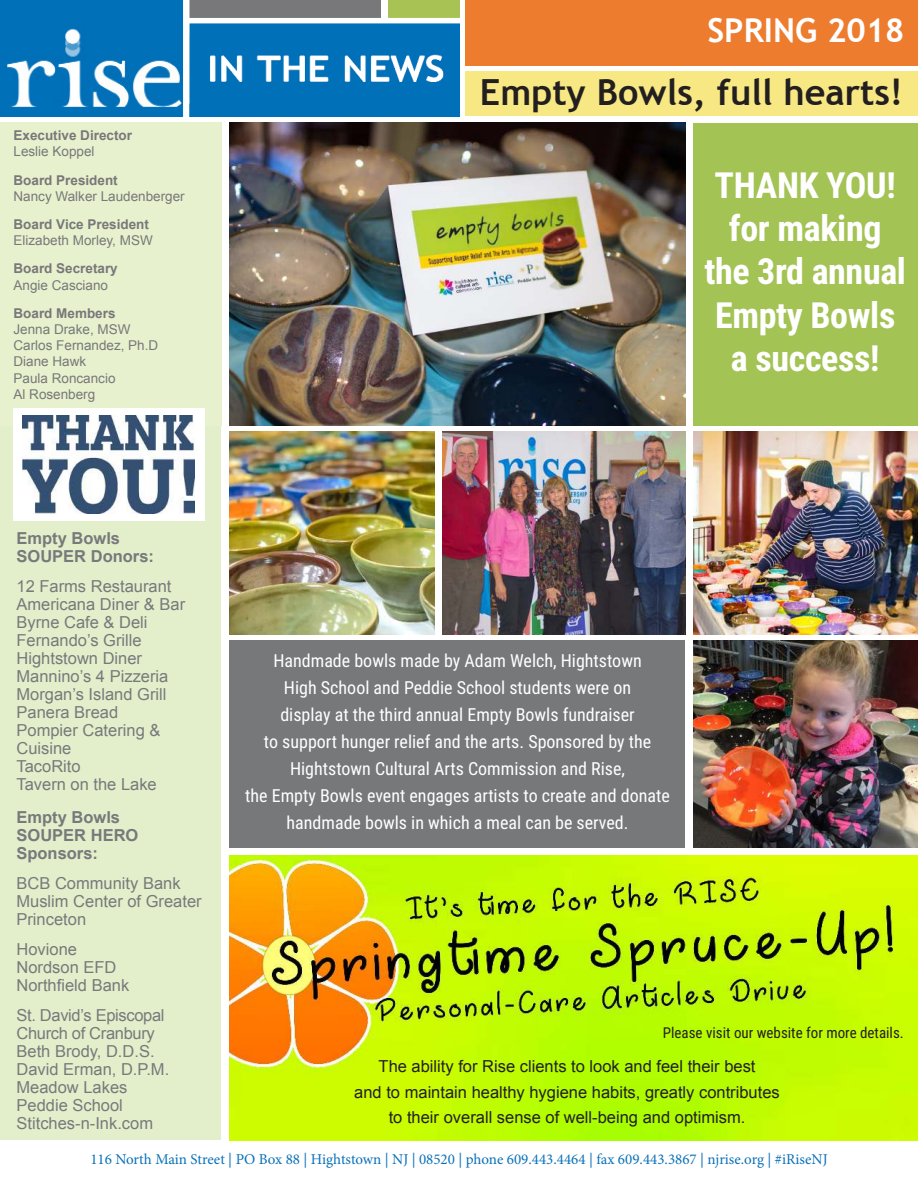
<style>
.page{position:relative;width:918px;height:1188px;background:#fff}
.page>*{position:absolute;margin:0;border:0;box-sizing:border-box;transform-origin:0 0}
.t1{font:700 36px/43.2px "Roboto Condensed";letter-spacing:-.01em;color:#fff;text-align:center}
.t2{font:700 36px "Trebuchet MS";color:#231f20}
.t3{font:700 33px "Trebuchet MS";color:#fff}
.t4{font:18px/27px "Roboto Condensed";color:#fff;text-align:center}
.t5{font:16.5px/18px "Arial";color:#78797b}
.t6{font:16.5px/25.5px "Arial";color:#231f20;text-align:center}
.t7{font:700 16.5px/18px "Arial";color:#78797b}
.t8{font:15px "Minion Pro";color:#0a71b9}
.t9{font:15px "Roboto Condensed";color:#231f20}
.t10{font:13.5px/16.2px "Arial";color:#78787a}
.t11{font:700 13.5px "Arial";color:#78787a}
</style>
<div class="page">
<div style="left:0;top:426px;width:221px;height:714px;background:#e3efcb"></div>
<div style="left:0;top:122px;width:221px;height:304px;background:#e8f1cd"></div>
<div style="left:465px;top:0;width:453px;height:65px;background:#ed7c2e"></div>
<img style="left:0;top:0;width:459px;height:116px">
<div style="left:381px;top:0;width:6px;height:23px;background:#fff"></div>
<img style="left:0;top:0;width:183px;height:108px">
<div style="left:694px;top:123px;width:224px;height:302px;background:#a3c354"></div>
<div style="left:465px;top:71px;width:453px;height:45px;background:#f7e883"></div>
<img style="left:230px;top:123px;width:456px;height:302px">
<img style="left:694px;top:432px;width:224px;height:202px">
<img style="left:230px;top:432px;width:204px;height:202px">
<img style="left:443px;top:432px;width:242px;height:202px">
<div style="left:13px;top:409px;width:192px;height:112px;background:#fff"></div>
<img style="left:23px;top:416px;width:172px;height:98px">
<div style="left:230px;top:640px;width:455px;height:208px;background:#77787a"></div>
<img style="left:694px;top:640px;width:224px;height:207px">
<img style="left:230px;top:855px;width:688px;height:286px">
<h2 class="t3" style="left:707px;top:18px;width:199px">SPRING 2018</h2>
<p class="t11" style="left:14px;top:130px;width:120px">Executive Director</p>
<p class="t10" style="left:14px;top:145px;width:83px">Leslie Koppel</p>
<p class="t11" style="left:14px;top:175px;width:106px">Board President</p>
<p class="t10" style="left:14px;top:189px;width:173px">Nancy Walker Laudenberger</p>
<p class="t11" style="left:14px;top:219px;width:137px">Board Vice President</p>
<p class="t10" style="left:14px;top:234px;width:141px">Elizabeth Morley, MSW</p>
<p class="t11" style="left:14px;top:264px;width:106px">Board Secretary</p>
<p class="t10" style="left:14px;top:278px;width:96px">Angie Casciano</p>
<p class="t11" style="left:14px;top:308px;width:104px">Board Members</p>
<p class="t10" style="left:14px;top:322px;width:146px">Jenna Drake, MSW<br>Carlos Fernandez, Ph.D<br>Diane Hawk<br>Paula Roncancio<br>Al Rosenberg</p>
<h1 class="t2" style="left:480px;top:79px;width:425px">Empty Bowls, full hearts!</h1>
<h1 class="t1" style="left:704px;top:166px;width:203px">THANK YOU! for making the 3rd annual<br>Empty Bowls a success!</h1>
<p class="t7" style="left:16px;top:530px;width:139px">Empty Bowls<br>SOUPER Donors:</p>
<p class="t5" style="left:16px;top:578px;width:170px">12 Farms Restaurant<br>Americana Diner &amp; Bar<br>Byrne Cafe &amp; Deli<br>Fernando’s Grille<br>Hightstown Diner<br>Mannino’s 4 Pizzeria<br>Morgan’s Island Grill<br>Panera Bread<br>Pompier Catering &amp;<br>Cuisine<br>TacoRito<br>Tavern on the Lake</p>
<p class="t7" style="left:16px;top:809px;width:123px">Empty Bowls<br>SOUPER HERO<br>Sponsors:</p>
<p class="t5" style="left:16px;top:875px;width:187px">BCB Community Bank<br>Muslim Center of Greater<br>Princeton</p>
<p class="t5" style="left:16px;top:941px;width:114px">Hovione<br>Nordson EFD<br>Northfield Bank</p>
<p class="t5" style="left:16px;top:1007px;width:154px">St. David’s Episcopal<br>Church of Cranbury<br>Beth Brody, D.D.S.<br>David Erman, D.P.M.<br>Meadow Lakes<br>Peddie School<br>Stitches-n-Ink.com</p>
<p class="t4" style="left:245px;top:648px;width:426px">Handmade bowls made by Adam Welch, Hightstown<br>High School and Peddie School students were on<br>display at the third annual Empty Bowls fundraiser<br>to support hunger relief and the arts. Sponsored by the Hightstown Cultural Arts Commission and Rise,<br>the Empty Bowls event engages artists to create and donate handmade bowls in which a meal can be served.</p>
<p class="t9" style="left:663px;top:1027px;width:243px">Please visit our website for more details.</p>
<p class="t6" style="left:354px;top:1055px;width:427px">The ability for Rise clients to look and feel their best<br>and to maintain healthy hygiene habits, greatly contributes to their overall sense of well-being and optimism.</p>
<p class="t8" style="left:90px;top:1153px;width:739px">116 North Main Street | PO Box 88 | Hightstown | NJ | 08520 | phone 609.443.4464 | fax 609.443.3867 | njrise.org | #iRiseNJ</p>
</div>
